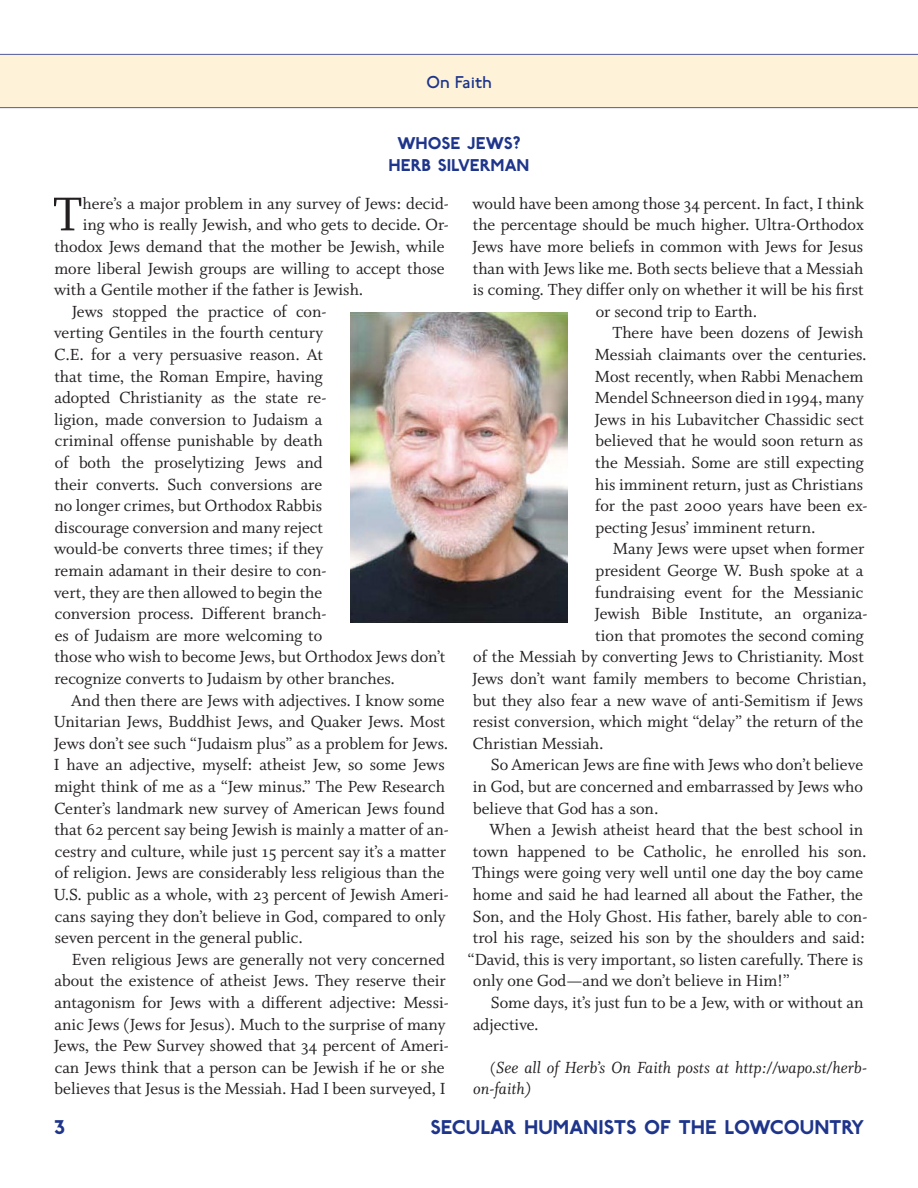
<style>
.page{position:relative;width:918px;height:1188px;background:#fff}
.page>*{position:absolute;margin:0;border:0;box-sizing:border-box;transform-origin:0 0}
.Body_Text_Drop_Cap{font:53.1px "Whitman Roman Os F";color:#231f20}
.Dateline{font:700 21px "P22 Johnston Underground";color:#1e358b}
.Page_Number_Left{font:700 21px "P22 Johnston Underground";color:#1e358b}
.Body_Text{font:18px/21.6px "Whitman Roman Os F";color:#231f20}
.Body_Text_Drop_Cap-2{font:18px "Whitman Roman Os F";color:#231f20}
.Body_Text-2{font:18px/21.6px "Whitman Italic Os F";color:#231f20}
.Inside_Headline{font:700 18px "P22 Johnston Underground";color:#1e358b}
.Please_Note{font:18px "P22 Johnston Underground";color:#1e358b}
.s1{font-family:"Whitman Roman Os F";font-size:16.8px}
</style>
<div class="page">
<div style="left:0;top:54px;width:918px;height:54px;background:#fef3d9"></div>
<img style="left:350px;top:312px;width:218px;height:311px">
<p class="Please_Note" style="left:426px;top:72px;width:67px">On Faith</p>
<p class="Inside_Headline" style="left:397px;top:133px;width:125px">WHOSE JEWS?</p>
<p class="Inside_Headline" style="left:388px;top:154px;width:143px">HERB SILVERMAN</p>
<p class="Body_Text_Drop_Cap" style="left:53px;top:185px;width:31px">T</p>
<p class="Body_Text_Drop_Cap-2" style="left:83px;top:193px;width:368px">here’s a major problem in any survey of Jews: decid-</p>
<p class="Body_Text_Drop_Cap-2" style="left:83px;top:215px;width:368px">ing who is really Jewish, and who gets to decide. Or-</p>
<p class="Body_Text_Drop_Cap-2" style="left:54px;top:237px;width:392px">thodox Jews demand that the mother be Jewish, while</p>
<p class="Body_Text_Drop_Cap-2" style="left:54px;top:258px;width:392px">more liberal Jewish groups are willing to accept those</p>
<p class="Body_Text_Drop_Cap-2" style="left:54px;top:280px;width:311px">with a Gentile mother if the father is Jewish.</p>
<p class="Body_Text" style="left:54px;top:301px;width:393px;text-indent:18px">Jews stopped the practice of con-<br>verting Gentiles in the fourth century<br>C.E. for a very persuasive reason. At<br>that time, the Roman Empire, having<br>adopted Christianity as the state re-<br>ligion, made conversion to Judaism a<br>criminal offense punishable by death<br>of both the proselytizing Jews and<br>their converts. Such conversions are<br>no longer crimes, but Orthodox Rabbis<br>discourage conversion and many reject<br>would-be converts three times; if they<br>remain adamant in their desire to con-<br>vert, they are then allowed to begin the<br>conversion process. Different branch-<br>es of Judaism are more welcoming to<br>those who wish to become Jews, but Orthodox Jews don’t recognize converts to Judaism by other branches.</p>
<p class="Body_Text" style="left:54px;top:690px;width:397px;text-indent:18px">And then there are Jews with adjectives. I know some Unitarian Jews, Buddhist Jews, and Quaker Jews. Most Jews don’t see such “Judaism plus” as a problem for Jews.<br>I have an adjective, myself: atheist Jew, so some Jews might think of me as a “Jew minus.” The Pew Research Center’s landmark new survey of American Jews found that 62 percent say being Jewish is mainly a matter of an&shy;cestry and culture, while just 15 percent say it’s a matter of religion. Jews are considerably less religious than the U.S. public as a whole, with 23 percent of Jewish Ameri&shy;cans saying they don’t believe in God, compared to only seven percent in the general public.</p>
<p class="Body_Text" style="left:54px;top:949px;width:397px;text-indent:18px">Even religious Jews are generally not very concerned about the existence of atheist Jews. They reserve their antagonism for Jews with a different adjective: Messi&shy;anic Jews (Jews for Jesus). Much to the surprise of many Jews, the Pew Survey showed that 34 percent of Ameri&shy;can Jews think that a person can be Jewish if he or she believes that Jesus is the Messiah. Had I been surveyed, I</p>
<p class="Body_Text" style="left:472px;top:193px;width:393px">would have been among those 34 percent. In fact, I think</p>
<p class="Body_Text" style="left:473px;top:214px;width:392px">the percentage should be much higher. Ultra-Orthodox</p>
<p class="Body_Text" style="left:472px;top:236px;width:393px">Jews have more beliefs in common with Jews for Jesus</p>
<p class="Body_Text" style="left:473px;top:258px;width:392px">than with Jews like me. Both sects believe that a Messiah</p>
<p class="Body_Text" style="left:473px;top:279px;width:393px">is coming. They differ only on whether it will be his first</p>
<p class="Body_Text" style="left:596px;top:301px;width:163px">or second trip to Earth.</p>
<p class="Body_Text" style="left:595px;top:322px;width:274px;text-indent:18px">There have been dozens of Jewish Messiah claimants over the centuries.<br>Most recently, when Rabbi Menachem Mendel Schneerson died in 1994, many Jews in his Lubavitcher Chassidic sect believed that he would soon return as the Messiah. Some are still expecting his imminent return, just as Christians for the past 2000 years have been ex&shy;pecting Jesus’ imminent return.</p>
<p class="Body_Text" style="left:613px;top:538px;width:253px">Many Jews were upset when former</p>
<p class="Body_Text" style="left:595px;top:560px;width:269px">president George W. Bush spoke at a</p>
<p class="Body_Text" style="left:595px;top:582px;width:270px">fundraising event for the Messianic</p>
<p class="Body_Text" style="left:595px;top:603px;width:274px">Jewish Bible Institute, an organiza-</p>
<p class="Body_Text" style="left:595px;top:625px;width:270px">tion that promotes the second coming</p>
<p class="Body_Text" style="left:473px;top:646px;width:392px">of the Messiah by converting Jews to Christianity. Most</p>
<p class="Body_Text" style="left:472px;top:668px;width:396px">Jews don’t want family members to become Christian,</p>
<p class="Body_Text" style="left:473px;top:690px;width:392px">but they also fear a new wave of anti-Semitism if Jews</p>
<p class="Body_Text" style="left:473px;top:711px;width:392px">resist conversion, which might “delay” the return of the</p>
<p class="Body_Text" style="left:473px;top:733px;width:132px">Christian Messiah.</p>
<p class="Body_Text" style="left:473px;top:754px;width:392px;text-align:justify;text-indent:18px">So American Jews are fine with Jews who don’t believe in God, but are concerned and embarrassed by Jews who believe that God has a son.</p>
<p class="Body_Text" style="left:468px;top:819px;width:401px;text-indent:22px">When a Jewish atheist heard that the best school in town happened to be Catholic, he enrolled his son.<br>Things were going very well until one day the boy came home and said he had learned all about the Father, the Son, and the Holy Ghost. His father, barely able to con&shy;trol his rage, seized his son by the shoulders and said: “David, this is very important, so listen carefully. There is only one God—and we don’t believe in Him!”</p>
<p class="Body_Text" style="left:473px;top:992px;width:392px;text-indent:18px">Some days, it’s just fun to be a Jew, with or without an adjective.</p>
<p class="Body_Text-2" style="left:473px;top:1057px;width:396px;text-indent:17px"><span class="s1">(</span>See all of Herb’s On Faith posts at http://wapo.st/herb&shy;on-faith)</p>
<p class="Page_Number_Left" style="left:54px;top:1115px;width:13px">3</p>
<p class="Dateline" style="left:430px;top:1115px;width:435px">SECULAR HUMANISTS OF THE LOWCOUNTRY</p>
</div>
